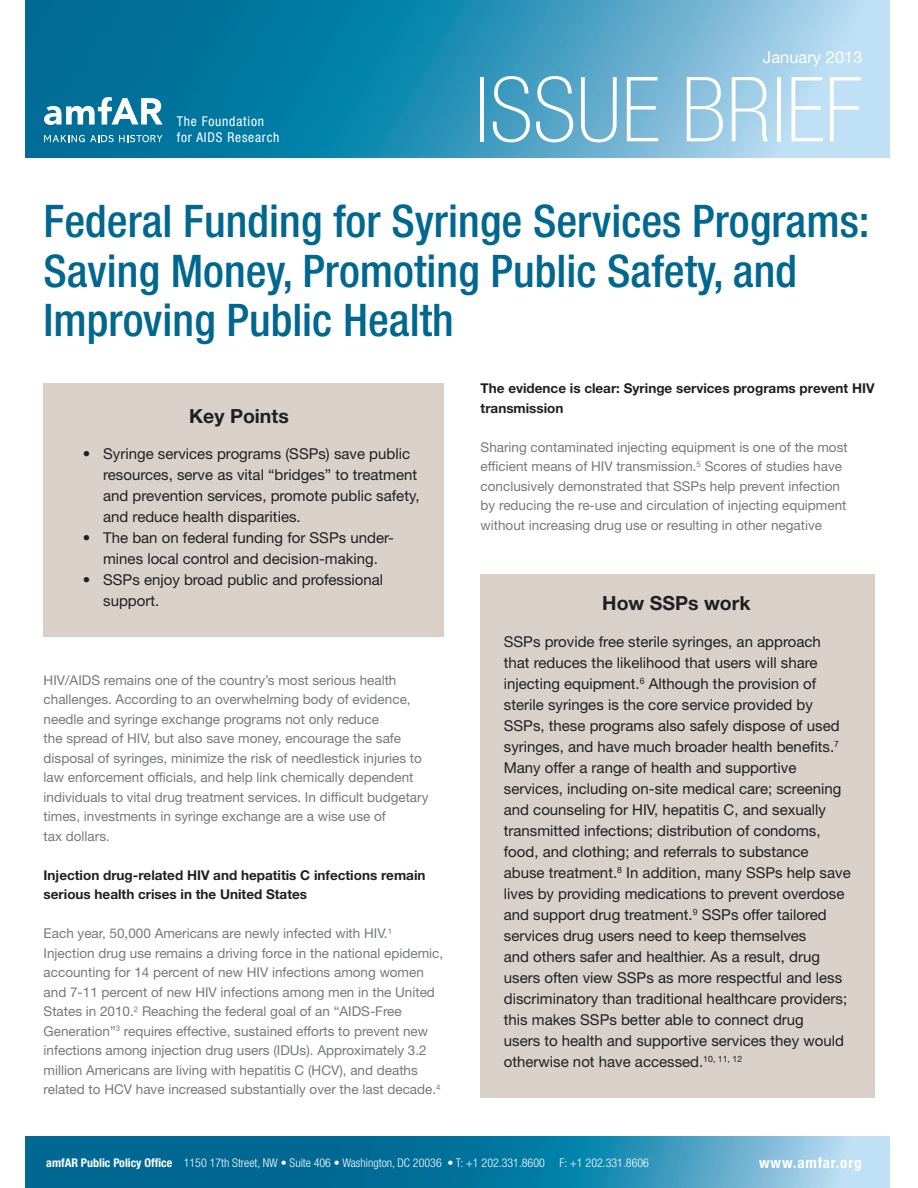
<style>
.page{position:relative;width:918px;height:1188px;background:#fff}
.page>*{position:absolute;margin:0;border:0;box-sizing:border-box;transform-origin:0 0}
.t1{font:100 condensed 90px "Helvetica Neue LT Std";color:#fff}
.t2{font:500 condensed 45px/49.5px "Helvetica Neue LT Std";color:#00688f}
.bullet{font:700 19.5px "Helvetica Neue LT Std";color:#231f20}
.t3{font:16.5px "Helvetica Neue LT Std";color:#fff}
.sidebar_blk{font:15px/21px "Helvetica Neue LT Std";color:#231f20}
.body{font:15px/21px "Helvetica Neue LT Std";color:#231f20}
.t4{font:700 condensed 15px "Helvetica Neue LT Std";letter-spacing:.06em;color:#fff}
.body-2{font:13.5px/19.5px "Helvetica Neue LT Std";color:#76787b}
.body-3{font:700 13.5px/19.5px "Helvetica Neue LT Std";color:#231f20}
.t5{font:condensed 13.5px/16.2px "Helvetica Neue LT Std";letter-spacing:.06em;color:#fff}
.t6{font:300 condensed 12px "Helvetica Neue LT Std";color:#fff}
.s1{font-weight:700}
</style>
<div class="page">
<svg style="left:26px;top:0;width:864px;height:157px;background:#3e99bc"></svg>
<svg style="left:26px;top:1137px;width:864px;height:51px;background:#2686ac"></svg>
<svg style="left:44px;top:97px;width:119px;height:28px"></svg>
<svg style="left:44px;top:135px;width:119px;height:7px"></svg>
<div style="left:481px;top:575px;width:394px;height:523px;background:#d8d0c9"></div>
<div style="left:43px;top:384px;width:401px;height:253px;background:#d8d0c9"></div>
<p class="t5" style="left:177px;top:113px;width:104px">The Foundation for AIDS Research</p>
<p class="t3" style="left:763px;top:47px;width:101px">January 2013</p>
<h1 class="t1" style="left:475px;top:59px;width:388px">ISSUE BRIEF</h1>
<p class="t2" style="left:44px;top:196px;width:828px">Federal Funding for Syringe Services Programs:<br>Saving Money, Promoting Public Safety, and<br>Improving Public Health</p>
<p class="bullet" style="left:189px;top:404px;width:101px">Key Points</p>
<p class="body" style="left:103px;top:443px;width:318px;text-indent:-20px">• Syringe services programs (SSPs) save public resources, serve as vital “bridges” to treatment and prevention services, promote public safety, and reduce health disparities.</p>
<p class="body" style="left:83px;top:527px;width:313px;text-align:center">• The ban on federal funding for SSPs under&shy;mines local control and decision-making.</p>
<p class="body" style="left:103px;top:569px;width:282px;text-indent:-20px">• SSPs enjoy broad public and professional support.</p>
<p class="body-2" style="left:44px;top:670px;width:386px">HIV/AIDS remains one of the country’s most serious health challenges. According to an overwhelming body of evidence, needle and syringe exchange programs not only reduce<br>the spread of HIV, but also save money, encourage the safe disposal of syringes, minimize the risk of needlestick injuries to law enforcement officials, and help link chemically dependent individuals to vital drug treatment services. In difficult budgetary times, investments in syringe exchange are a wise use of<br>tax dollars.</p>
<p class="body-3" style="left:44px;top:865px;width:383px">Injection drug-related HIV and hepatitis C infections remain serious health crises in the United States</p>
<p class="body-2" style="left:44px;top:923px;width:401px">Each year, 50,000 Americans are newly infected with HIV.<sup>1<br></sup>Injection drug use remains a driving force in the national epidemic, accounting for 14 percent of new HIV infections among women and 7-11 percent of new HIV infections among men in the United States in 2010.<sup>2</sup> Reaching the federal goal of an “AIDS-Free Generation”<sup>3</sup> requires effective, sustained efforts to prevent new infections among injection drug users (IDUs). Approximately 3.2 million Americans are living with hepatitis C (HCV), and deaths related to HCV have increased substantially over the last decade.<sup>4</sup></p>
<p class="body-3" style="left:481px;top:378px;width:395px">The evidence is clear: Syringe services programs prevent HIV transmission</p>
<p class="body-2" style="left:481px;top:437px;width:369px">Sharing contaminated injecting equipment is one of the most efficient means of HIV transmission.<sup>5</sup> Scores of studies have conclusively demonstrated that SSPs help prevent infection by reducing the re-use and circulation of injecting equipment without increasing drug use or resulting in other negative</p>
<p class="bullet" style="left:602px;top:591px;width:150px">How SSPs work</p>
<p class="sidebar_blk" style="left:504px;top:631px;width:348px">SSPs provide free sterile syringes, an approach<br>that reduces the likelihood that users will share injecting equipment.<sup>6</sup> Although the provision of sterile syringes is the core service provided by SSPs, these programs also safely dispose of used syringes, and have much broader health benefits.<sup>7<br></sup>Many offer a range of health and supportive services, including on-site medical care; screening and counseling for HIV, hepatitis C, and sexually transmitted infections; distribution of condoms, food, and clothing; and referrals to substance abuse treatment.<sup>8</sup> In addition, many SSPs help save lives by providing medications to prevent overdose and support drug treatment.<sup>9</sup> SSPs offer tailored services drug users need to keep themselves<br>and others safer and healthier. As a result, drug users often view SSPs as more respectful and less discriminatory than traditional healthcare providers; this makes SSPs better able to connect drug<br>users to health and supportive services they would otherwise not have accessed.<sup>10,</sup> <sup>11,</sup> <sup>12</sup></p>
<p class="t6" style="left:46px;top:1156px;width:604px"><span class="s1">amfAR Public Policy Office</span> 1150 17th Street, NW • Suite 406 • Washington, DC 20036 • T: +1 202.331.8600 F: +1 202.331.8606</p>
<p class="t4" style="left:759px;top:1153px;width:104px">www.amfar.org</p>
</div>
